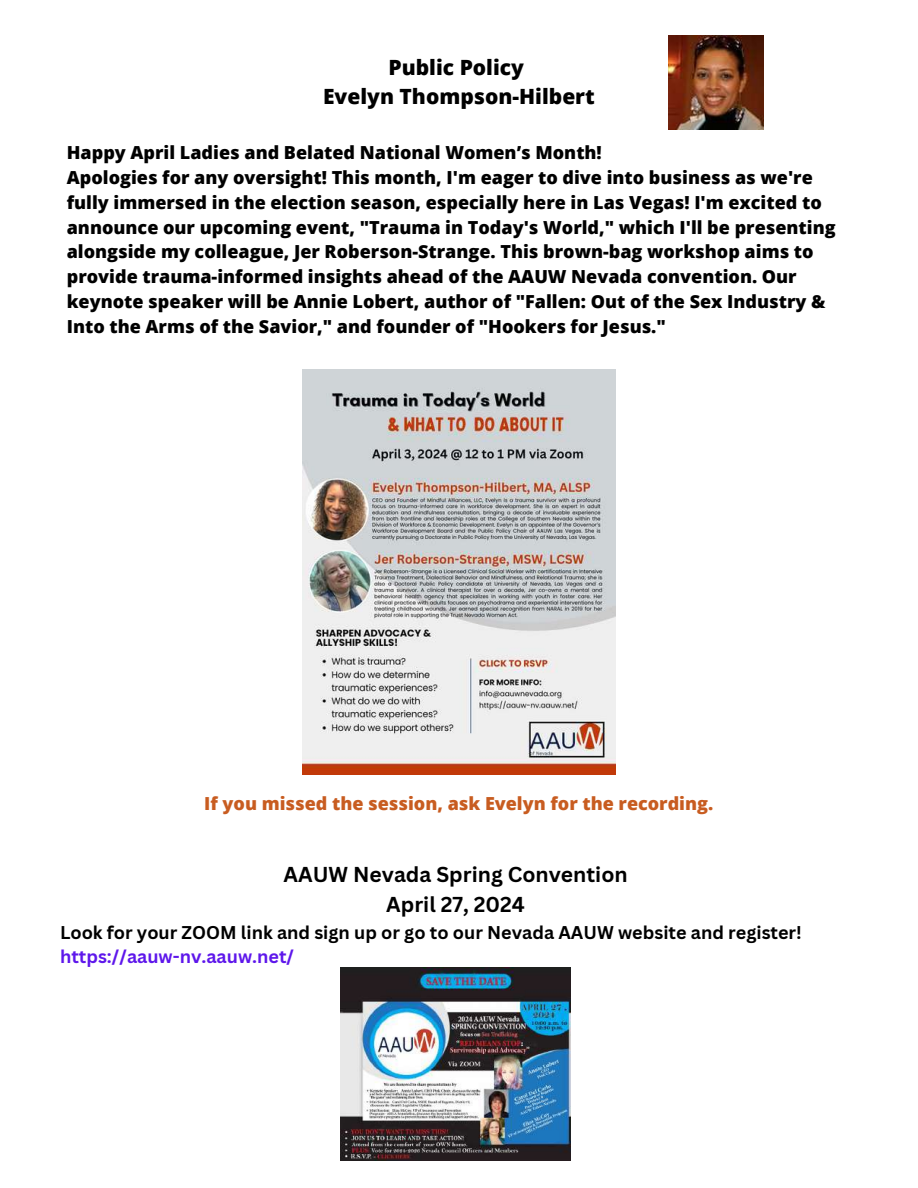
<style>
.page{position:relative;width:918px;height:1188px;background:#fff}
.page>*{position:absolute;margin:0;border:0;box-sizing:border-box;transform-origin:0 0}
.t1{font:700 21px/29.2px "Canva Sans";color:#000;text-align:center}
.t2{font:800 21px/29.2px "Open Sans";color:#000;text-align:center}
.t3{font:800 18px/24.8px "Open Sans";color:#000}
.t4{font:700 18px "Canva Sans";color:#000}
.t5{font:800 18px "Open Sans";color:#c85c20}
.t6{font:700 18px "Canva Sans";color:#5e17eb}
</style>
<div class="page">
<img style="left:303px;top:369px;width:312px;height:405px">
<img style="left:669px;top:35px;width:94px;height:95px">
<img style="left:340px;top:967px;width:231px;height:194px">
<p class="t2" style="left:323px;top:52px;width:273px">Public Policy<br>Evelyn Thompson-Hilbert</p>
<p class="t3" style="left:67px;top:140px;width:770px">Happy April Ladies and Belated National Women’s Month!<br>Apologies for any oversight! This month, I'm eager to dive into business as we're fully immersed in the election season, especially here in Las Vegas! I'm excited to announce our upcoming event, "Trauma in Today's World," which I'll be presenting alongside my colleague, Jer Roberson-Strange. This brown-bag workshop aims to provide trauma-informed insights ahead of the AAUW Nevada convention. Our keynote speaker will be Annie Lobert, author of "Fallen: Out of the Sex Industry &amp; Into the Arms of the Savior," and founder of "Hookers for Jesus."</p>
<p class="t5" style="left:204px;top:790px;width:511px">If you missed the session, ask Evelyn for the recording.</p>
<p class="t1" style="left:284px;top:860px;width:346px">AAUW Nevada Spring Convention<br>April 27, 2024</p>
<p class="t4" style="left:60px;top:919px;width:743px">Look for your ZOOM link and sign up or go to our Nevada AAUW website and register!</p>
<p class="t6" style="left:60px;top:944px;width:236px">https://aauw-nv.aauw.net/</p>
</div>
